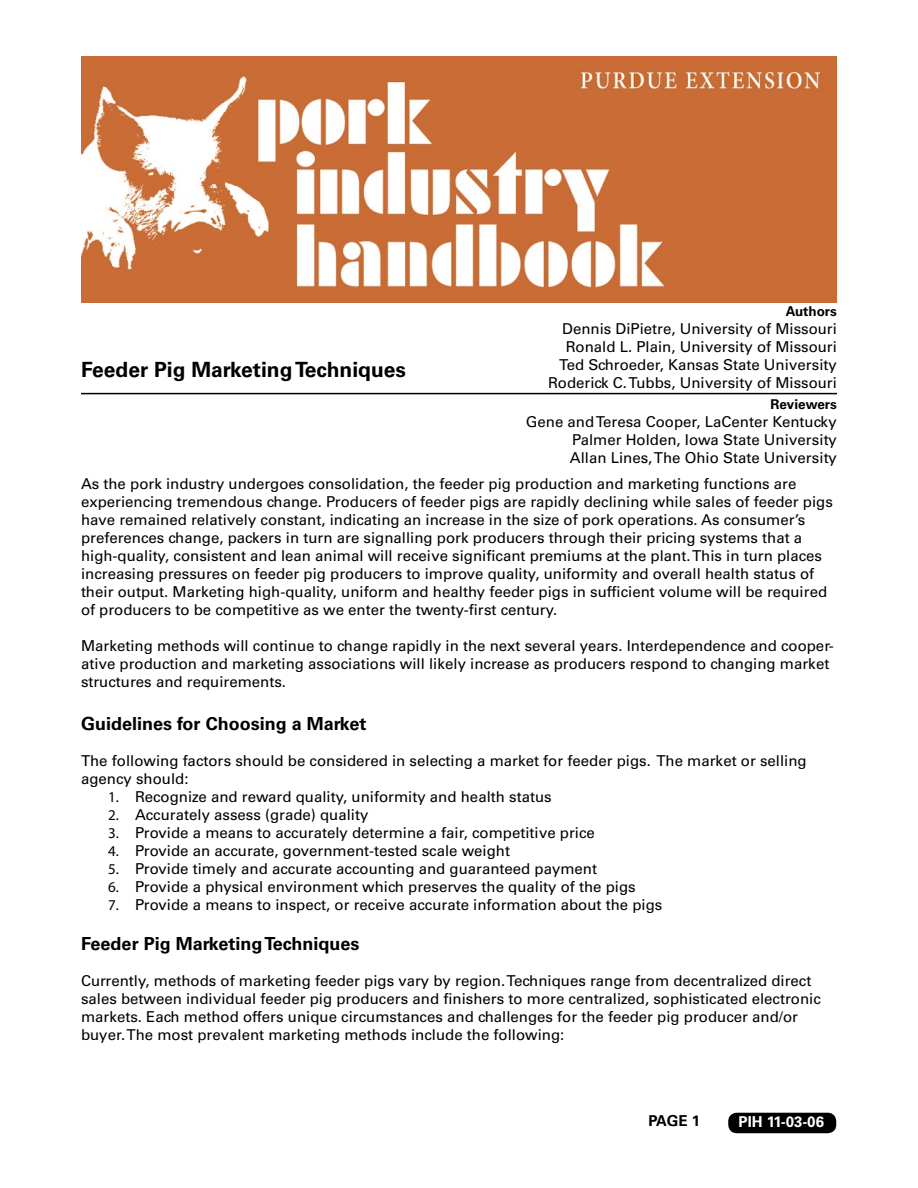
<style>
.page{position:relative;width:918px;height:1188px;background:#fff}
.page>*{position:absolute;margin:0;border:0;box-sizing:border-box;transform-origin:0 0}
.t1{font:700 21px "Univers LT Std";color:#000}
.t2{font:700 18px "Univers LT Std";color:#000}
.t3{font:15px/18px "Univers LT Std";color:#000}
.t4{font:700 15px "Univers LT Std";letter-spacing:-.005em;color:#fff}
.t5{font:700 15px "Univers LT Std";color:#000}
.t6{font:700 13.5px "Univers LT Std";color:#000}
.s1{font-family:"Myriad Pro"}
</style>
<div class="page">
<div style="left:728px;top:1113px;width:108px;height:20px;background:#000;border-radius:9px"></div>
<hr style="left:81px;top:393px;width:756px;height:1px;background:#000">
<img style="left:81px;top:57px;width:756px;height:246px">
<p class="t1" style="left:81px;top:357px;width:327px">Feeder Pig Marketing Techniques</p>
<p class="t6" style="left:786px;top:303px;width:53px">Authors</p>
<p class="t3" style="left:562px;top:320px;width:276px">Dennis DiPietre, University of Missouri</p>
<p class="t3" style="left:566px;top:338px;width:273px">Ronald L. Plain, University of Missouri</p>
<p class="t3" style="left:559px;top:356px;width:279px">Ted Schroeder, Kansas State University</p>
<p class="t3" style="left:548px;top:374px;width:290px">Roderick C. Tubbs, University of Missouri</p>
<p class="t6" style="left:770px;top:396px;width:68px">Reviewers</p>
<p class="t3" style="left:526px;top:413px;width:313px">Gene and Teresa Cooper, LaCenter Kentucky</p>
<p class="t3" style="left:572px;top:431px;width:266px">Palmer Holden, Iowa State University</p>
<p class="t3" style="left:570px;top:449px;width:269px">Allan Lines, The Ohio State University</p>
<p class="t3" style="left:81px;top:475px;width:753px">As the pork industry undergoes consolidation, the feeder pig production and marketing functions are experiencing tremendous change. Producers of feeder pigs are rapidly declining while sales of feeder pigs have remained relatively constant, indicating an increase in the size of pork operations. As consumer’s preferences change, packers in turn are signalling pork producers through their pricing systems that a high-quality, consistent and lean animal will receive significant premiums at the plant. This in turn places increasing pressures on feeder pig producers to improve quality, uniformity and overall health status of their output. Marketing high-quality, uniform and healthy feeder pigs in sufficient volume will be required of producers to be competitive as we enter the twenty-first century.</p>
<p class="t3" style="left:81px;top:637px;width:754px">Marketing methods will continue to change rapidly in the next several years. Interdependence and cooper&shy;ative production and marketing associations will likely increase as producers respond to changing market structures and requirements.</p>
<p class="t2" style="left:81px;top:713px;width:287px">Guidelines for Choosing a Market</p>
<p class="t3" style="left:81px;top:752px;width:727px">The following factors should be considered in selecting a market for feeder pigs. The market or selling agency should:</p>
<p class="t3" style="left:108px;top:788px;width:445px"><span class="s1">1.</span> Recognize and reward quality, uniformity and health status</p>
<p class="t3" style="left:108px;top:806px;width:262px"><span class="s1">2.</span> Accurately assess (grade) quality</p>
<p class="t3" style="left:108px;top:824px;width:488px"><span class="s1">3.</span> Provide a means to accurately determine a fair, competitive price</p>
<p class="t3" style="left:108px;top:842px;width:404px"><span class="s1">4.</span> Provide an accurate, government-tested scale weight</p>
<p class="t3" style="left:108px;top:860px;width:491px"><span class="s1">5.</span> Provide timely and accurate accounting and guaranteed payment</p>
<p class="t3" style="left:108px;top:878px;width:529px"><span class="s1">6.</span> Provide a physical environment which preserves the quality of the pigs</p>
<p class="t3" style="left:108px;top:896px;width:556px"><span class="s1">7.</span> Provide a means to inspect, or receive accurate information about the pigs</p>
<p class="t2" style="left:81px;top:933px;width:280px">Feeder Pig Marketing Techniques</p>
<p class="t3" style="left:81px;top:971px;width:741px">Currently, methods of marketing feeder pigs vary by region. Techniques range from decentralized direct sales between individual feeder pig producers and finishers to more centralized, sophisticated electronic markets. Each method offers unique circumstances and challenges for the feeder pig producer and/or buyer. The most prevalent marketing methods include the following:</p>
<p class="t5" style="left:649px;top:1112px;width:53px">PAGE 1</p>
<p class="t4" style="left:739px;top:1113px;width:87px">PIH 11-03-06</p>
</div>
